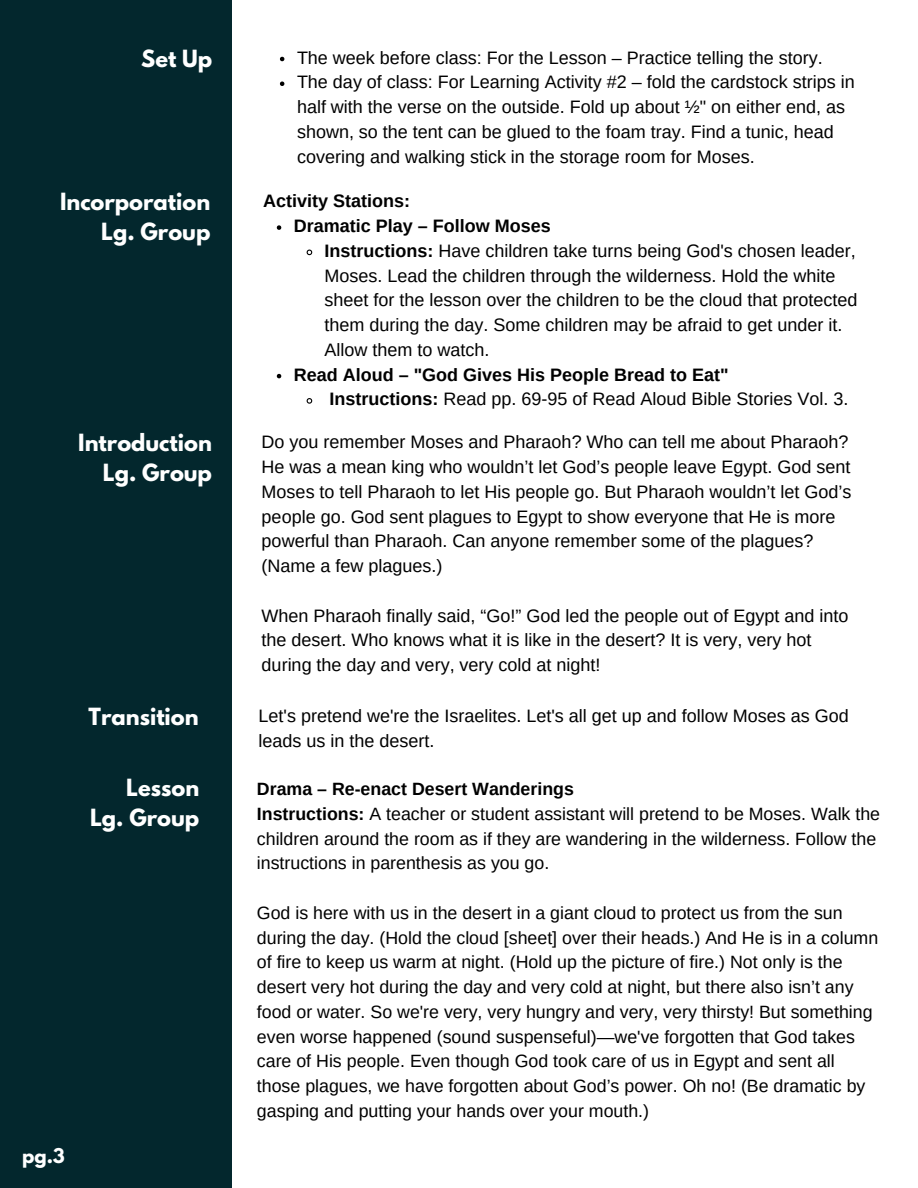
<style>
.page{position:relative;width:918px;height:1188px;background:#fff}
.page>*{position:absolute;margin:0;border:0;box-sizing:border-box;transform-origin:0 0}
.t1{font:700 21px/29.2px "League Spartan";color:#fff;text-align:right}
.t2{font:18px/24.8px "Arimo";color:#000}
.t3{font:700 18px "Arimo";color:#000}
.t4{font:700 18px "League Spartan";color:#fff}
.t5{font:17.85px/24.8px "Arimo";color:#000}
.t6{font:700 17.85px "Arimo";color:#000}
.s1{font-weight:700}
</style>
<div class="page">
<div style="left:0;top:0;width:232px;height:1188px;background:#03272d"></div>
<svg style="left:280px;top:57px;width:4px;height:4px"></svg>
<svg style="left:280px;top:82px;width:4px;height:4px"></svg>
<svg style="left:277px;top:225px;width:4px;height:5px"></svg>
<svg style="left:306px;top:249px;width:7px;height:7px"></svg>
<svg style="left:277px;top:374px;width:4px;height:4px"></svg>
<svg style="left:306px;top:398px;width:7px;height:6px"></svg>
<p class="t1" style="left:141px;top:46px;width:72px">Set Up</p>
<h2 class="t2" style="left:297px;top:45px;width:527px">The week before class: For the Lesson – Practice telling the story.</h2>
<h1 class="t2" style="left:297px;top:70px;width:559px">The day of class: For Learning Activity #2 – fold the cardstock strips in half with the verse on the outside. Fold up about ½" on either end, as shown, so the tent can be glued to the foam tray. Find a tunic, head covering and walking stick in the storage room for Moses.</h1>
<p class="t1" style="left:60px;top:190px;width:152px">Incorporation<br>Lg. Group</p>
<p class="t3" style="left:263px;top:191px;width:148px">Activity Stations:</p>
<h1 class="t3" style="left:294px;top:216px;width:258px">Dramatic Play – Follow Moses</h1>
<h2 class="t2" style="left:324px;top:238px;width:534px"><span class="s1">Instructions:</span> Have children take turns being God's chosen leader, Moses. Lead the children through the wilderness. Hold the white sheet for the lesson over the children to be the cloud that protected them during the day. Some children may be afraid to get under it.<br>Allow them to watch.</h2>
<p class="t3" style="left:294px;top:364px;width:436px">Read Aloud – "God Gives His People Bread to Eat"</p>
<p class="t2" style="left:330px;top:387px;width:520px"><span class="s1">Instructions:</span> Read pp. 69-95 of Read Aloud Bible Stories Vol. 3.</p>
<p class="t1" style="left:78px;top:431px;width:135px">Introduction<br>Lg. Group</p>
<p class="t2" style="left:262px;top:430px;width:591px">Do you remember Moses and Pharaoh? Who can tell me about Pharaoh?<br>He was a mean king who wouldn’t let God’s people leave Egypt. God sent Moses to tell Pharaoh to let His people go. But Pharaoh wouldn’t let God’s people go. God sent plagues to Egypt to show everyone that He is more powerful than Pharaoh. Can anyone remember some of the plagues? (Name a few plagues.)</p>
<p class="t2" style="left:262px;top:603px;width:588px">When Pharaoh finally said, “Go!” God led the people out of Egypt and into the desert. Who knows what it is like in the desert? It is very, very hot during the day and very, very cold at night!</p>
<p class="t1" style="left:89px;top:705px;width:112px">Transition</p>
<p class="t2" style="left:259px;top:703px;width:592px">Let's pretend we're the Israelites. Let's all get up and follow Moses as God leads us in the desert.</p>
<h1 class="t1" style="left:90px;top:776px;width:111px">Lesson<br>Lg. Group</h1>
<p class="t6" style="left:257px;top:779px;width:319px">Drama – Re-enact Desert Wanderings</p>
<h1 class="t5" style="left:257px;top:801px;width:625px"><span class="s1">Instructions:</span> A teacher or student assistant will pretend to be Moses. Walk the children around the room as if they are wandering in the wilderness. Follow the instructions in parenthesis as you go.</h1>
<p class="t5" style="left:257px;top:900px;width:623px">God is here with us in the desert in a giant cloud to protect us from the sun during the day. (Hold the cloud [sheet] over their heads.) And He is in a column of fire to keep us warm at night. (Hold up the picture of fire.) Not only is the desert very hot during the day and very cold at night, but there also isn’t any food or water. So we're very, very hungry and very, very thirsty! But something even worse happened (sound suspenseful)—we've forgotten that God takes care of His people. Even though God took care of us in Egypt and sent all those plagues, we have forgotten about God’s power. Oh no! (Be dramatic by gasping and putting your hands over your mouth.)</p>
<p class="t4" style="left:22px;top:1146px;width:44px">pg.3</p>
</div>
